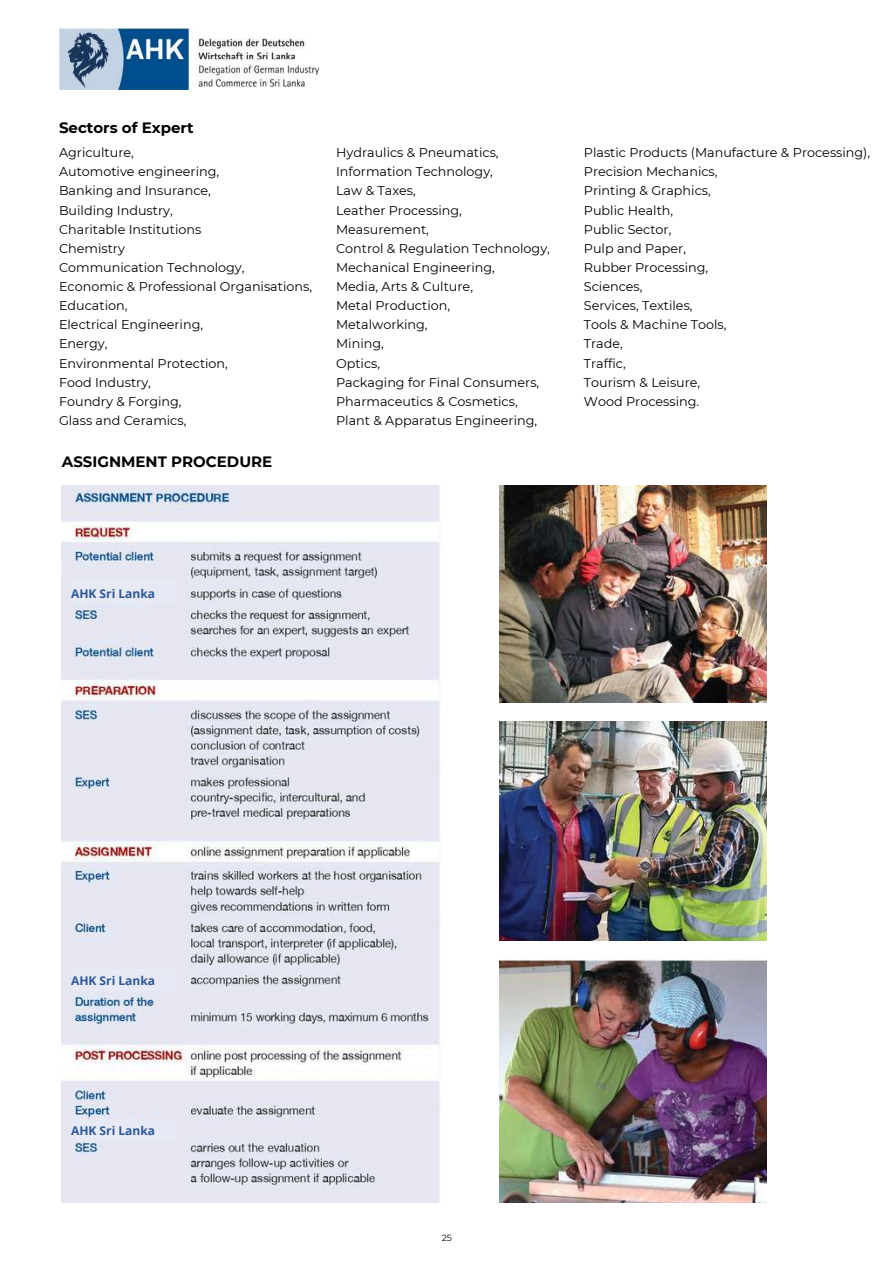
<style>
.page{position:relative;width:894px;height:1264px;background:#fff}
.page>*{position:absolute;margin:0;border:0;box-sizing:border-box;transform-origin:0 0}
.t1{font:700 15px "Montserrat";color:#000}
.t2{font:12.75px/19px "Montserrat";color:#000}
.t3{font:700 12px "Open Sans";color:#2d5896}
.t4{font:9px "Montserrat";color:#000}
</style>
<div class="page">
<img style="left:62px;top:485px;width:378px;height:717px">
<img style="left:499px;top:485px;width:266px;height:217px">
<img style="left:499px;top:721px;width:266px;height:219px">
<img style="left:499px;top:959px;width:266px;height:243px">
<img style="left:59px;top:29px;width:260px;height:60px">
<div style="left:71px;top:580px;width:104px;height:23px;background:#e7e9f5"></div>
<div style="left:71px;top:969px;width:104px;height:22px;background:#e7e9f5"></div>
<div style="left:71px;top:1119px;width:104px;height:22px;background:#e7e9f5"></div>
<p class="t1" style="left:59px;top:119px;width:136px">Sectors of Expert</p>
<p class="t2" style="left:59px;top:143px;width:254px">Agriculture,<br>Automotive engineering,<br>Banking and Insurance,<br>Building Industry,<br>Charitable Institutions<br>Chemistry<br>Communication Technology,<br>Economic &amp; Professional Organisations,<br>Education,<br>Electrical Engineering,<br>Energy,<br>Environmental Protection,<br>Food Industry,<br>Foundry &amp; Forging,<br>Glass and Ceramics,</p>
<p class="t2" style="left:336px;top:143px;width:215px">Hydraulics &amp; Pneumatics,<br>Information Technology,<br>Law &amp; Taxes,<br>Leather Processing,<br>Measurement,<br>Control &amp; Regulation Technology,<br>Mechanical Engineering,<br>Media, Arts &amp; Culture,<br>Metal Production,<br>Metalworking,<br>Mining,<br>Optics,<br>Packaging for Final Consumers,<br>Pharmaceutics &amp; Cosmetics,<br>Plant &amp; Apparatus Engineering,</p>
<p class="t2" style="left:583px;top:143px;width:288px">Plastic Products (Manufacture &amp; Processing),<br>Precision Mechanics,<br>Printing &amp; Graphics,<br>Public Health,<br>Public Sector,<br>Pulp and Paper,<br>Rubber Processing,<br>Sciences,<br>Services, Textiles,<br>Tools &amp; Machine Tools,<br>Trade,<br>Traffic,<br>Tourism &amp; Leisure,<br>Wood Processing.</p>
<p class="t1" style="left:62px;top:452px;width:212px">ASSIGNMENT PROCEDURE</p>
<p class="t3" style="left:71px;top:585px;width:85px">AHK Sri Lanka</p>
<p class="t3" style="left:71px;top:971px;width:85px">AHK Sri Lanka</p>
<p class="t3" style="left:71px;top:1121px;width:85px">AHK Sri Lanka</p>
<p class="t4" style="left:441px;top:1232px;width:12px">25</p>
</div>
